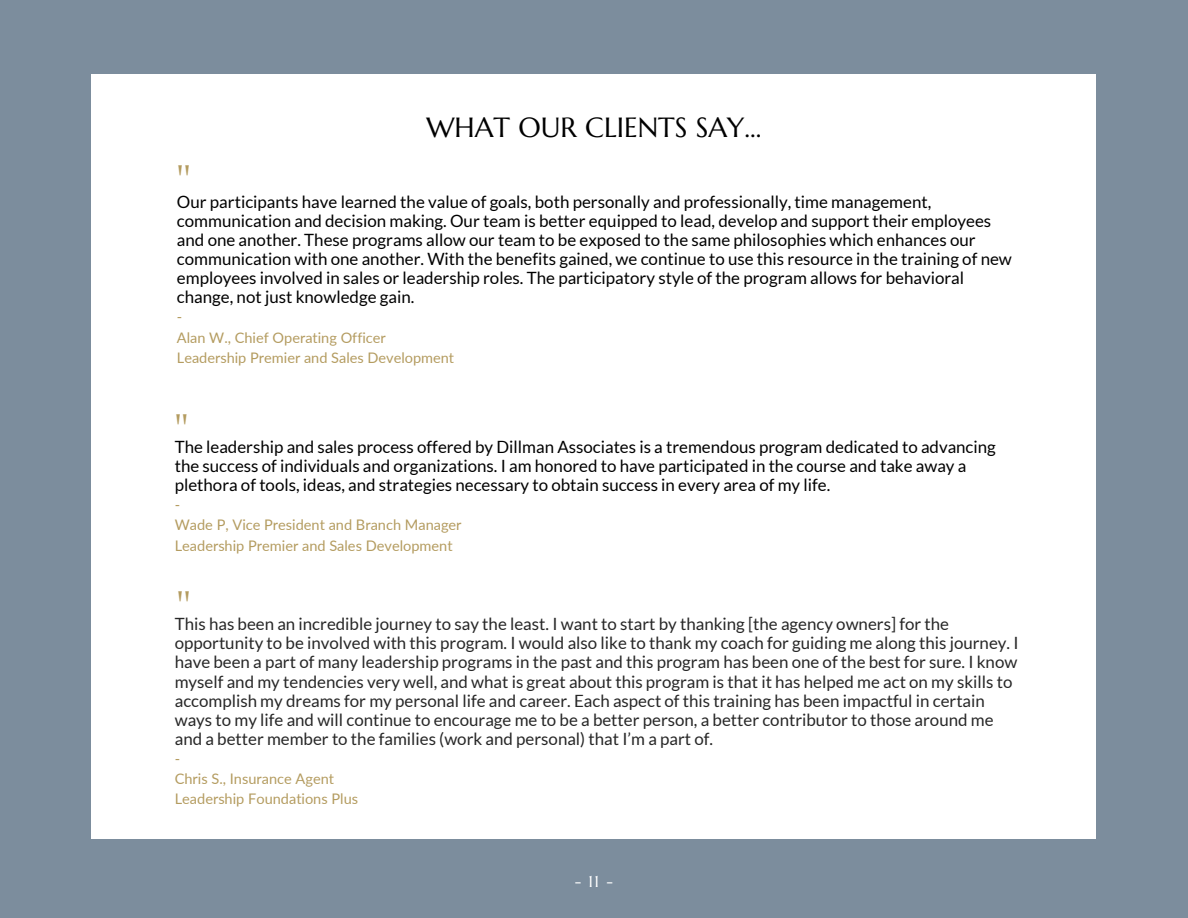
<style>
.page{position:relative;width:1188px;height:918px;background:#7c8d9d}
.page>*{position:absolute;margin:0;border:0;box-sizing:border-box;transform-origin:0 0}
.t1{font:38.1px "Marcellus";color:#b49c60}
.t2{font:27.75px "Marcellus";color:#000}
.t3{font:16.95px/19.2px "Lato";color:#000}
.t4{font:16.95px/19.2px "Lato";color:#272727}
.t5{font:16.05px "Marcellus";color:#fff}
.t6{font:14.55px "Lato";color:#b49c60}
</style>
<div class="page">
<div style="left:92px;top:74px;width:1004px;height:765px;background:#fff"></div>
<p class="t1" style="left:177px;top:155px;width:15px">''</p>
<p class="t2" style="left:427px;top:109px;width:336px">WHAT OUR CLIENTS SAY...</p>
<p class="t3" style="left:177px;top:192px;width:836px">Our participants have learned the value of goals, both personally and professionally, time management, communication and decision making. Our team is better equipped to lead, develop and support their employees and one another. These programs allow our team to be exposed to the same philosophies which enhances our communication with one another. With the benefits gained, we continue to use this resource in the training of new employees involved in sales or leadership roles. The participatory style of the program allows for behavioral change, not just knowledge gain.</p>
<p class="t6" style="left:177px;top:308px;width:7px">-</p>
<p class="t6" style="left:177px;top:328px;width:210px">Alan W., Chief Operating Officer</p>
<p class="t6" style="left:177px;top:348px;width:279px">Leadership Premier and Sales Development</p>
<p class="t1" style="left:175px;top:404px;width:15px">''</p>
<p class="t3" style="left:175px;top:437px;width:823px">The leadership and sales process offered by Dillman Associates is a tremendous program dedicated to advancing the success of individuals and organizations. I am honored to have participated in the course and take away a plethora of tools, ideas, and strategies necessary to obtain success in every area of my life.</p>
<p class="t6" style="left:175px;top:496px;width:7px">-</p>
<p class="t6" style="left:175px;top:516px;width:288px">Wade P, Vice President and Branch Manager</p>
<p class="t6" style="left:175px;top:536px;width:279px">Leadership Premier and Sales Development</p>
<p class="t1" style="left:177px;top:581px;width:15px">''</p>
<p class="t4" style="left:175px;top:614px;width:845px">This has been an incredible journey to say the least. I want to start by thanking [the agency owners] for the opportunity to be involved with this program. I would also like to thank my coach for guiding me along this journey. I have been a part of many leadership programs in the past and this program has been one of the best for sure. I know myself and my tendencies very well, and what is great about this program is that it has helped me act on my skills to accomplish my dreams for my personal life and career. Each aspect of this training has been impactful in certain ways to my life and will continue to encourage me to be a better person, a better contributor to those around me and a better member to the families (work and personal) that I’m a part of.</p>
<p class="t6" style="left:175px;top:749px;width:7px">-</p>
<p class="t6" style="left:175px;top:770px;width:161px">Chris S., Insurance Agent</p>
<p class="t6" style="left:175px;top:790px;width:185px">Leadership Foundations Plus</p>
<p class="t5" style="left:575px;top:871px;width:40px">-11-</p>
</div>
